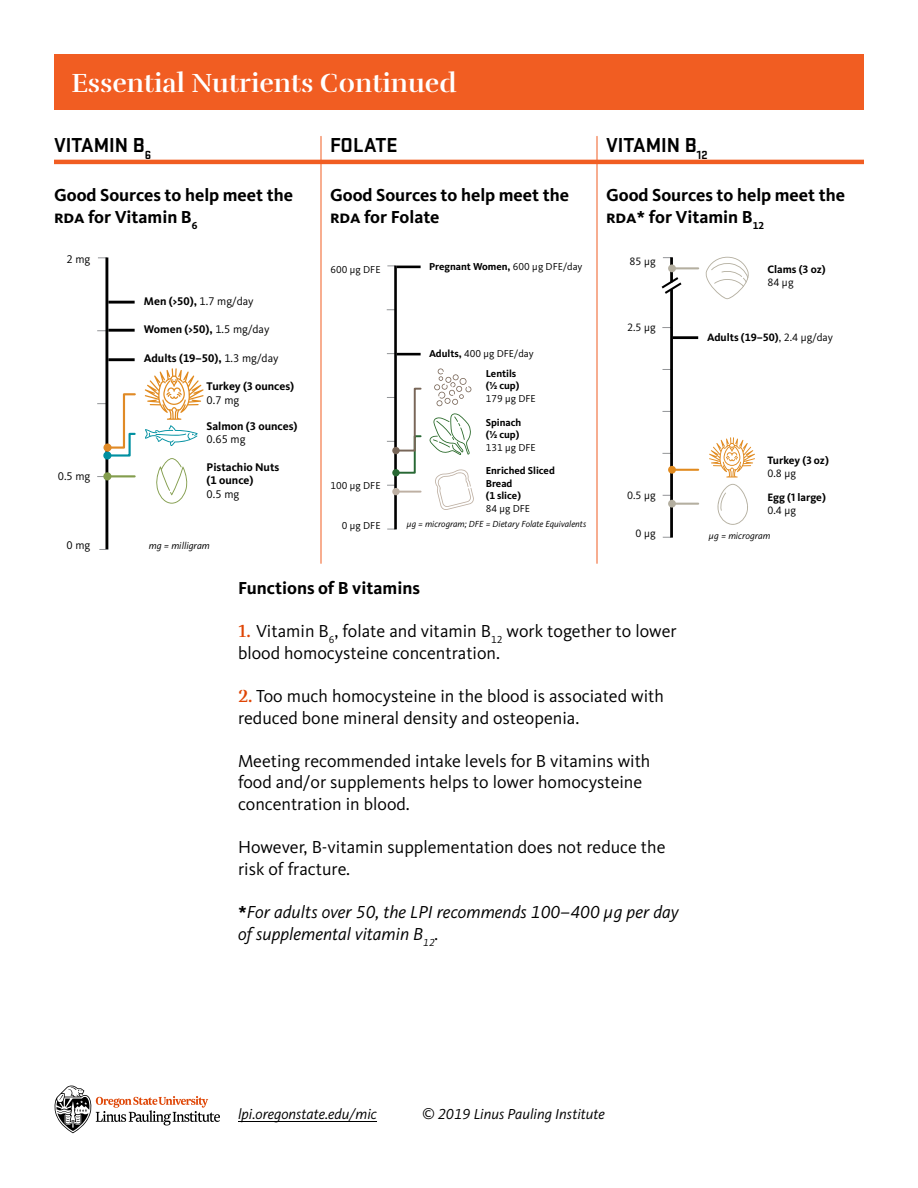
<style>
.page{position:relative;width:918px;height:1188px;background:#fff}
.page>*{position:absolute;margin:0;border:0;box-sizing:border-box;transform-origin:0 0}
.t1{font:27px "Rufina Stencil Bold";color:#fff}
.t2{font:700 21px "Stratum 2";color:#000}
.t3{font:18px/21.6px "Kievit Pro";color:#000}
.t4{font:700 18px/21.6px "Kievit Pro";color:#000}
.t5{font:italic 18px/21.6px "Kievit Pro";color:#000}
.t6{font:italic 15px "Kievit Pro";color:#000}
.t7{font:700 11.55px/13.8px "Kievit Pro";color:#000}
.t8{font:11.55px "Kievit Pro";color:#000}
.t9{font:700 11.1px "Kievit Pro";color:#000}
.t10{font:11.1px "Kievit Pro";color:#000}
.t11{font:700 10.35px/12.5px "Kievit Pro";color:#000}
.t12{font:10.35px "Kievit Pro";color:#000}
.t13{font:italic 10.05px "Kievit Pro";color:#000}
.t14{font:italic 9.75px "Kievit Pro";color:#000}
.t15{font:italic 9.15px "Kievit Pro";color:#000}
.s1{font-weight:400}
.s2{font-weight:700}
.s3{font-family:"Rufina Stencil Bold";color:#df4505}
.s4{font-weight:700;font-style:normal}
</style>
<div class="page">
<hr style="left:54px;top:160px;width:810px;height:4px;background:#f15d22">
<div style="left:54px;top:54px;width:810px;height:56px;background:#f15d22"></div>
<hr style="left:321px;top:136px;width:1px;height:427px;background:#f15d22">
<hr style="left:597px;top:136px;width:1px;height:427px;background:#f15d22">
<hr style="left:673px;top:336px;width:25px;height:3px;background:#000">
<svg style="left:661px;top:277px;width:21px;height:17px"></svg>
<hr style="left:670px;top:257px;width:3px;height:25px;background:#000">
<hr style="left:670px;top:289px;width:3px;height:249px;background:#000">
<hr style="left:672px;top:267px;width:26px;height:2px;background:#b4afa0">
<div style="left:668px;top:264px;width:8px;height:8px;background:#b4afa0;border-radius:50%"></div>
<hr style="left:672px;top:469px;width:26px;height:2px;background:#e18a1e">
<div style="left:668px;top:466px;width:8px;height:8px;background:#e18a1e;border-radius:50%"></div>
<hr style="left:672px;top:503px;width:26px;height:2px;background:#b4afa0">
<div style="left:668px;top:500px;width:8px;height:8px;background:#b4afa0;border-radius:50%"></div>
<svg style="left:709px;top:437px;width:46px;height:40px"></svg>
<svg style="left:717px;top:484px;width:31px;height:41px"></svg>
<svg style="left:705px;top:257px;width:44px;height:42px"></svg>
<hr style="left:108px;top:358px;width:27px;height:3px;background:#000">
<hr style="left:105px;top:257px;width:3px;height:292px;background:#000">
<hr style="left:107px;top:475px;width:28px;height:2px;background:#839d4d">
<div style="left:103px;top:472px;width:8px;height:8px;background:#839d4d;border-radius:50%"></div>
<hr style="left:108px;top:329px;width:27px;height:3px;background:#000">
<hr style="left:108px;top:301px;width:27px;height:3px;background:#000">
<svg style="left:97px;top:392px;width:39px;height:66px"></svg>
<div style="left:103px;top:444px;width:9px;height:8px;background:#e08a26;border-radius:50%"></div>
<svg style="left:145px;top:368px;width:59px;height:78px"></svg>
<svg style="left:156px;top:458px;width:32px;height:46px"></svg>
<hr style="left:397px;top:266px;width:24px;height:2px;background:#000">
<hr style="left:394px;top:266px;width:3px;height:263px;background:#000">
<hr style="left:396px;top:491px;width:25px;height:2px;background:#beb0a3">
<div style="left:392px;top:488px;width:8px;height:7px;background:#beb0a3;border-radius:50%"></div>
<div style="left:392px;top:469px;width:8px;height:7px;background:#286834;border-radius:50%"></div>
<svg style="left:387px;top:387px;width:35px;height:88px"></svg>
<div style="left:392px;top:447px;width:8px;height:7px;background:#786658;border-radius:50%"></div>
<hr style="left:397px;top:353px;width:24px;height:2px;background:#000">
<svg style="left:435px;top:469px;width:39px;height:41px"></svg>
<svg style="left:434px;top:368px;width:37px;height:38px"></svg>
<svg style="left:429px;top:413px;width:42px;height:42px"></svg>
<svg style="left:54px;top:1085px;width:166px;height:49px"></svg>
<hr style="left:238px;top:1121px;width:139px;height:1px;background:#000">
<h1 class="t1" style="left:71px;top:67px;width:387px">Essential Nutrients Continued</h1>
<p class="t2" style="left:54px;top:130px;width:99px">VITAMIN B<sub>6</sub></p>
<p class="t2" style="left:606px;top:130px;width:103px">VITAMIN B<sub>12</sub></p>
<p class="t4" style="left:54px;top:184px;width:241px">Good Sources to help meet the rda for Vitamin B<sub>6</sub></p>
<p class="t4" style="left:606px;top:184px;width:241px">Good Sources to help meet the rda* for Vitamin B<sub>12</sub></p>
<p class="t2" style="left:330px;top:130px;width:69px">FOLATE</p>
<p class="t4" style="left:330px;top:184px;width:241px">Good Sources to help meet the rda for Folate</p>
<p class="t8" style="left:67px;top:252px;width:25px">2 mg</p>
<p class="t12" style="left:330px;top:263px;width:52px">600 µg DFE</p>
<p class="t11" style="left:429px;top:260px;width:155px">Pregnant Women, <span class="s1">600 µg DFE/day</span></p>
<p class="t10" style="left:630px;top:254px;width:28px">85 μg</p>
<p class="t9" style="left:767px;top:263px;width:60px">Clams (3 oz)</p>
<p class="t10" style="left:767px;top:276px;width:28px">84 μg</p>
<p class="t7" style="left:144px;top:294px;width:111px">Men (&gt;50), <span class="s1">1.7 mg/day</span></p>
<p class="t7" style="left:144px;top:322px;width:127px">Women (&gt;50), <span class="s1">1.5 mg/day</span></p>
<p class="t10" style="left:627px;top:320px;width:30px">2.5 μg</p>
<p class="t9" style="left:707px;top:330px;width:127px">Adults (19–50)<span class="s1">, 2.4 μg/day</span></p>
<p class="t7" style="left:144px;top:351px;width:136px">Adults (19–50), <span class="s1">1.3 mg/day</span></p>
<p class="t12" style="left:429px;top:347px;width:106px"><span class="s2">Adults,</span> 400 µg DFE/day</p>
<p class="t8" style="left:58px;top:469px;width:34px">0.5 mg</p>
<p class="t8" style="left:67px;top:538px;width:25px">0 mg</p>
<p class="t7" style="left:207px;top:379px;width:89px">Turkey (3 ounces)</p>
<p class="t8" style="left:207px;top:393px;width:34px">0.7 mg</p>
<p class="t7" style="left:207px;top:419px;width:93px">Salmon (3 ounces)</p>
<p class="t8" style="left:207px;top:433px;width:40px">0.65 mg</p>
<p class="t7" style="left:207px;top:460px;width:74px">Pistachio Nuts (1 ounce)</p>
<p class="t8" style="left:207px;top:488px;width:34px">0.5 mg</p>
<p class="t13" style="left:149px;top:540px;width:63px">mg = milligram</p>
<p class="t12" style="left:330px;top:479px;width:52px">100 µg DFE</p>
<p class="t12" style="left:342px;top:520px;width:40px">0 µg DFE</p>
<p class="t11" style="left:486px;top:367px;width:35px">Lentils (½ cup)</p>
<p class="t12" style="left:486px;top:392px;width:52px">179 µg DFE</p>
<p class="t11" style="left:486px;top:416px;width:37px">Spinach (½ cup)</p>
<p class="t12" style="left:486px;top:441px;width:52px">131 µg DFE</p>
<p class="t11" style="left:486px;top:465px;width:71px">Enriched Sliced<br>Bread<br>(1 slice)</p>
<p class="t12" style="left:486px;top:502px;width:46px">84 µg DFE</p>
<p class="t15" style="left:407px;top:519px;width:181px">µg = microgram; DFE = Dietary Folate Equivalents</p>
<p class="t10" style="left:627px;top:488px;width:30px">0.5 μg</p>
<p class="t10" style="left:636px;top:527px;width:22px">0 µg</p>
<p class="t9" style="left:767px;top:454px;width:63px">Turkey (3 oz)</p>
<p class="t10" style="left:767px;top:467px;width:30px">0.8 μg</p>
<p class="t9" style="left:767px;top:490px;width:60px">Egg (1 large)</p>
<p class="t10" style="left:767px;top:503px;width:30px">0.4 μg</p>
<p class="t14" style="left:709px;top:530px;width:63px">µg = microgram</p>
<p class="t4" style="left:238px;top:577px;width:183px">Functions of B vitamins</p>
<p class="t3" style="left:238px;top:620px;width:440px"><span class="s3">1.</span> Vitamin B<sub>6</sub>, folate and vitamin B<sub>12</sub> work together to lower blood homocysteine concentration.</p>
<p class="t3" style="left:238px;top:685px;width:428px"><span class="s3">2.</span> Too much homocysteine in the blood is associated with reduced bone mineral density and osteopenia.</p>
<p class="t3" style="left:238px;top:750px;width:414px">Meeting recommended intake levels for B vitamins with food and/or supplements helps to lower homocysteine concentration in blood.</p>
<p class="t3" style="left:238px;top:836px;width:429px">However, B-vitamin supplementation does not reduce the risk of fracture.</p>
<p class="t5" style="left:238px;top:901px;width:442px"><span class="s4">*</span>For adults over 50, the LPI recommends 100–400 µg per day of supplemental vitamin B<sub>12</sub>.</p>
<p class="t6" style="left:238px;top:1105px;width:141px">lpi.oregonstate.edu/mic</p>
<p class="t6" style="left:422px;top:1105px;width:184px">© 2019 Linus Pauling Institute</p>
</div>
